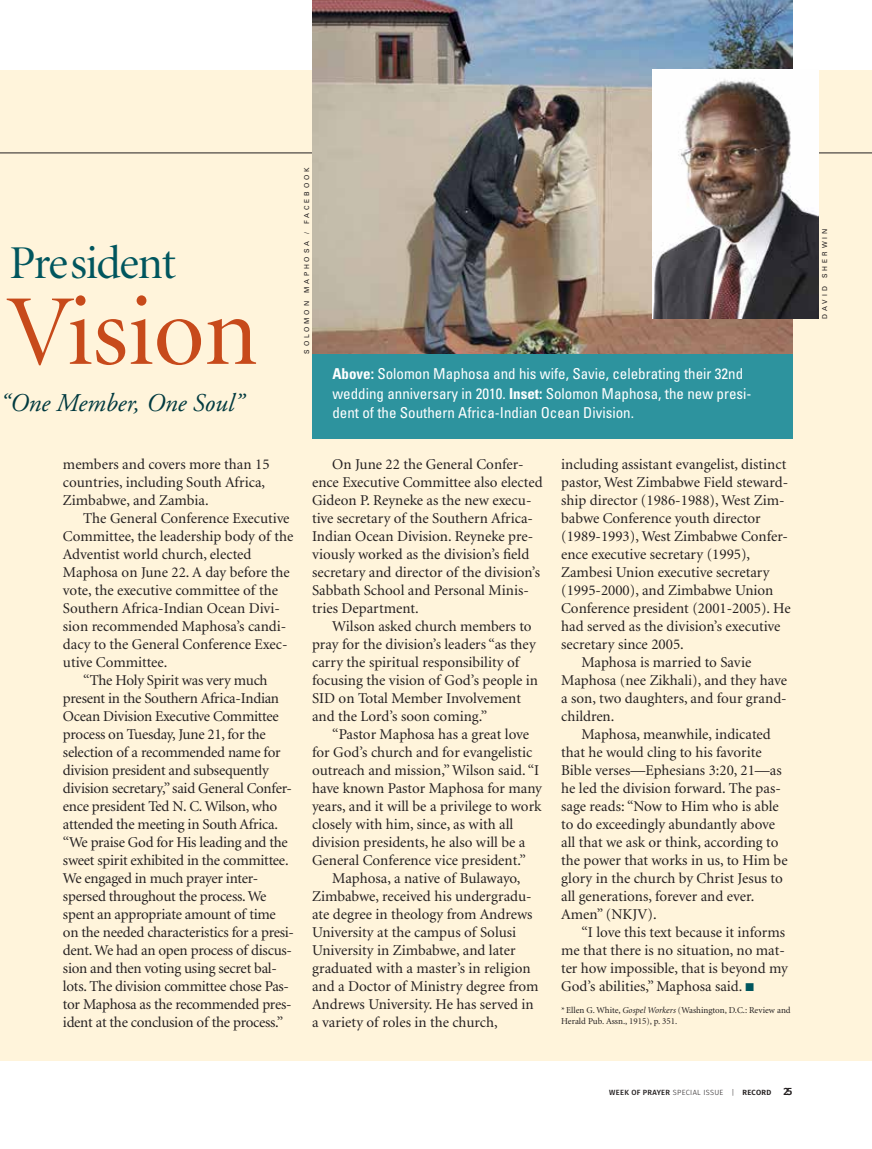
<style>
.page{position:relative;width:872px;height:1149px;background:#fff}
.page>*{position:absolute;margin:0;border:0;box-sizing:border-box;transform-origin:0 0}
.t1{font:100.35px "Minion Display";color:#c74a1b}
.t2{font:47.1px "Minion Display";letter-spacing:-.025em;color:#00565e}
.t3{font:italic 25.5px "Adobe Garamond";color:#003a40}
.t4{font:15px/18px "Minion";color:#231f20}
.t5{font:15px "Minion";letter-spacing:-.02em;color:#231f20}
.t6{font:condensed 15px/19.5px "Univers";color:#fff}
.t7{font:9px/10.8px "Minion";color:#231f20}
.t8{font:300 7.5px "Fira Sans";letter-spacing:.04em;color:#231f20}
.t9{font:6.75px "Univers";letter-spacing:.43em;color:#231f20}
.t10{font:6.75px "Univers";letter-spacing:.45em;color:#231f20}
.s1{font-weight:700}
.s2{color:#00565e}
.s3{font-style:italic}
.s4{font-weight:500}
.s5{font-weight:600}
.s6{font-weight:600;font-size:10.5px}
</style>
<div class="page">
<div style="left:0;top:70px;width:872px;height:990px;background:#fff4db"></div>
<hr style="left:0;top:153px;width:872px;height:1px;background:#231f20">
<img style="left:312px;top:0;width:480px;height:354px">
<img style="left:652px;top:69px;width:167px;height:250px">
<div style="left:312px;top:354px;width:480px;height:84px;background:#2d939e"></div>
<h2 class="t2" style="left:10px;top:240px;width:168px">President</h2>
<h1 class="t1" style="left:7px;top:283px;width:253px">Vision</h1>
<h3 class="t3" style="left:0;top:389px;width:245px">“One Member, One Soul”</h3>
<p class="t9" style="left:303px;top:354px;width:188px;rotate:-90deg">SOLOMON MAPHOSA / FACEBOOK</p>
<p class="t6" style="left:332px;top:364px;width:421px"><span class="s1">Above:</span> Solomon Maphosa and his wife, Savie, celebrating their 32nd wedding anniversary in 2010. <span class="s1">Inset:</span> Solomon Maphosa, the new presi&shy;dent of the Southern Africa-Indian Ocean Division.</p>
<p class="t4" style="left:63px;top:455px;width:208px">members and covers more than 15 countries, including South Africa,<br>Zimbabwe, and Zambia.</p>
<p class="t4" style="left:83px;top:509px;width:208px">The General Conference Executive</p>
<p class="t4" style="left:63px;top:527px;width:232px">Committee, the leadership body of the</p>
<p class="t4" style="left:63px;top:545px;width:190px">Adventist world church, elected</p>
<p class="t4" style="left:63px;top:563px;width:228px">Maphosa on June 22. A day before the</p>
<p class="t4" style="left:63px;top:581px;width:217px">vote, the executive committee of the</p>
<p class="t4" style="left:63px;top:599px;width:219px">Southern Africa-Indian Ocean Divi-</p>
<p class="t4" style="left:63px;top:617px;width:225px">sion recommended Maphosa’s candi-</p>
<p class="t4" style="left:63px;top:635px;width:226px">dacy to the General Conference Exec-</p>
<p class="t4" style="left:63px;top:653px;width:106px">utive Committee.</p>
<p class="t5" style="left:83px;top:672px;width:186px">“The Holy Spirit was very much</p>
<p class="t5" style="left:63px;top:690px;width:218px">present in the Southern Africa-Indian</p>
<p class="t5" style="left:63px;top:708px;width:217px">Ocean Division Executive Committee</p>
<p class="t5" style="left:63px;top:726px;width:204px">process on Tuesday, June 21, for the</p>
<p class="t5" style="left:63px;top:744px;width:219px">selection of a recommended name for</p>
<p class="t5" style="left:63px;top:762px;width:207px">division president and subsequently</p>
<p class="t5" style="left:63px;top:780px;width:230px">division secretary,” said General Confer-</p>
<p class="t5" style="left:63px;top:798px;width:216px">ence president Ted N. C. Wilson, who</p>
<p class="t5" style="left:63px;top:816px;width:216px">attended the meeting in South Africa.</p>
<p class="t5" style="left:63px;top:834px;width:226px">“We praise God for His leading and the</p>
<p class="t5" style="left:63px;top:852px;width:227px">sweet spirit exhibited in the committee.</p>
<p class="t5" style="left:63px;top:870px;width:197px">We engaged in much prayer inter-</p>
<p class="t5" style="left:63px;top:888px;width:205px">spersed throughout the process. We</p>
<p class="t5" style="left:63px;top:906px;width:214px">spent an appropriate amount of time</p>
<p class="t5" style="left:63px;top:924px;width:232px">on the needed characteristics for a presi-</p>
<p class="t5" style="left:63px;top:942px;width:230px">dent. We had an open process of discus-</p>
<p class="t5" style="left:63px;top:960px;width:215px">sion and then voting using secret bal-</p>
<p class="t5" style="left:63px;top:978px;width:228px">lots. The division committee chose Pas-</p>
<p class="t5" style="left:63px;top:996px;width:230px">tor Maphosa as the recommended pres-</p>
<p class="t5" style="left:63px;top:1014px;width:222px">ident at the conclusion of the process.”</p>
<p class="t4" style="left:312px;top:455px;width:232px;text-indent:20px">On June 22 the General Confer&shy;ence Executive Committee also elected Gideon P. Reyneke as the new execu&shy;tive secretary of the Southern Africa-Indian Ocean Division. Reyneke pre&shy;viously worked as the division’s field secretary and director of the division’s Sabbath School and Personal Minis&shy;tries Department.</p>
<p class="t4" style="left:312px;top:617px;width:227px;text-indent:20px">Wilson asked church members to pray for the division’s leaders “as they carry the spiritual responsibility of focusing the vision of God’s people in SID on Total Member Involvement and the Lord’s soon coming.”</p>
<p class="t4" style="left:312px;top:725px;width:231px;text-indent:20px">“Pastor Maphosa has a great love for God’s church and for evangelistic outreach and mission,” Wilson said. “I have known Pastor Maphosa for many years, and it will be a privilege to work closely with him, since, as with all division presidents, he also will be a General Conference vice president.”</p>
<p class="t4" style="left:312px;top:869px;width:228px;text-indent:20px">Maphosa, a native of Bulawayo, Zimbabwe, received his undergradu&shy;ate degree in theology from Andrews University at the campus of Solusi University in Zimbabwe, and later graduated with a master’s in religion and a Doctor of Ministry degree from Andrews University. He has served in a variety of roles in the church,</p>
<p class="t4" style="left:561px;top:455px;width:227px">including assistant evangelist, distinct</p>
<p class="t4" style="left:561px;top:473px;width:228px">pastor, West Zimbabwe Field steward-</p>
<p class="t4" style="left:561px;top:491px;width:225px">ship director (1986-1988), West Zim-</p>
<p class="t4" style="left:561px;top:509px;width:201px">babwe Conference youth director</p>
<p class="t4" style="left:561px;top:527px;width:228px">(1989-1993), West Zimbabwe Confer-</p>
<p class="t4" style="left:561px;top:545px;width:190px">ence executive secretary (1995),</p>
<p class="t4" style="left:561px;top:563px;width:210px">Zambesi Union executive secretary</p>
<p class="t4" style="left:561px;top:581px;width:214px">(1995-2000), and Zimbabwe Union</p>
<p class="t4" style="left:561px;top:599px;width:231px">Conference president (2001-2005). He</p>
<p class="t4" style="left:561px;top:617px;width:221px">had served as the division’s executive</p>
<p class="t4" style="left:561px;top:635px;width:124px">secretary since 2005.</p>
<p class="t4" style="left:581px;top:653px;width:171px">Maphosa is married to Savie</p>
<p class="t4" style="left:561px;top:671px;width:227px">Maphosa (nee Zikhali), and they have</p>
<p class="t4" style="left:561px;top:689px;width:227px">a son, two daughters, and four grand-</p>
<p class="t4" style="left:561px;top:707px;width:55px">children.</p>
<p class="t4" style="left:581px;top:725px;width:191px">Maphosa, meanwhile, indicated</p>
<p class="t4" style="left:561px;top:743px;width:202px">that he would cling to his favorite</p>
<p class="t4" style="left:561px;top:761px;width:222px">Bible verses—Ephesians 3:20, 21—as</p>
<p class="t4" style="left:561px;top:779px;width:221px">he led the division forward. The pas-</p>
<p class="t4" style="left:561px;top:797px;width:219px">sage reads: “Now to Him who is able</p>
<p class="t4" style="left:561px;top:815px;width:215px">to do exceedingly abundantly above</p>
<p class="t4" style="left:561px;top:833px;width:219px">all that we ask or think, according to</p>
<p class="t4" style="left:561px;top:851px;width:228px">the power that works in us, to Him be</p>
<p class="t4" style="left:561px;top:869px;width:223px">glory in the church by Christ Jesus to</p>
<p class="t4" style="left:561px;top:887px;width:195px">all generations, forever and ever.</p>
<p class="t4" style="left:561px;top:905px;width:97px">Amen” (NKJV).</p>
<p class="t4" style="left:581px;top:923px;width:205px">“I love this text because it informs</p>
<p class="t4" style="left:561px;top:941px;width:225px">me that there is no situation, no mat-</p>
<p class="t4" style="left:561px;top:959px;width:228px">ter how impossible, that is beyond my</p>
<p class="t4" style="left:561px;top:977px;width:194px">God’s abilities,” Maphosa said. <span class="s2">■</span></p>
<p class="t7" style="left:561px;top:1004px;width:231px">*Ellen G. White, <span class="s3">Gospel Workers</span> (Washington, D.C.: Review and<br>Herald Pub. Assn., 1915), p. 351.</p>
<p class="t8" style="left:609px;top:1086px;width:184px"><span class="s4">WEEK OF PRAYER</span> SPECIAL ISSUE | <span class="s5">RECORD</span> <span class="s6">25</span></p>
<p class="t10" style="left:820px;top:319px;width:92px;rotate:-90deg">DAVID SHERWIN</p>
</div>
